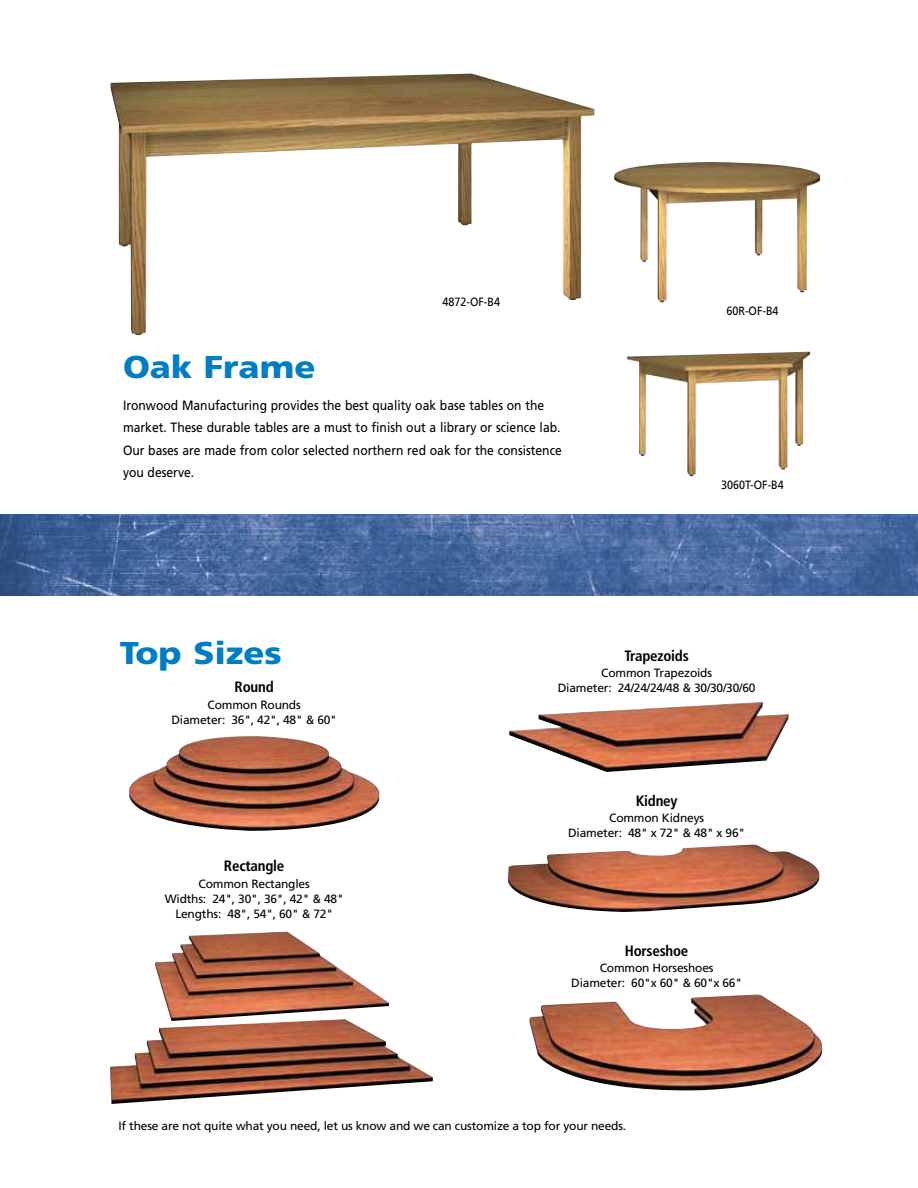
<style>
.page{position:relative;width:918px;height:1188px;background:#fff}
.page>*{position:absolute;margin:0;border:0;box-sizing:border-box;transform-origin:0 0}
.t1{font:900 31.5px "Frutiger";color:#007dc3;scale:1.1 1}
.t2{font:700 condensed 15px "Frutiger";letter-spacing:-.015em;color:#000}
.t3{font:13.5px/22.5px "Frutiger";color:#000;scale:.9 1}
.t4{font:12px/15px "Frutiger";letter-spacing:-.015em;color:#000;text-align:center}
.t5{font:12px "Frutiger";letter-spacing:-.015em;color:#000;scale:.9 1}
</style>
<div class="page">
<img style="left:111px;top:74px;width:483px;height:261px">
<img style="left:129px;top:736px;width:251px;height:95px">
<img style="left:508px;top:845px;width:312px;height:67px">
<img style="left:509px;top:702px;width:280px;height:70px">
<img style="left:155px;top:932px;width:234px;height:87px">
<img style="left:110px;top:1019px;width:323px;height:85px">
<img style="left:530px;top:994px;width:292px;height:96px">
<img style="left:0;top:515px;width:918px;height:81px">
<img style="left:627px;top:352px;width:183px;height:124px">
<img style="left:614px;top:162px;width:206px;height:141px">
<p class="t5" style="left:442px;top:295px;width:66px">4872-OF-B4</p>
<h1 class="t1" style="left:123px;top:348px;width:177px">Oak Frame</h1>
<p class="t3" style="left:123px;top:393px;width:489px">Ironwood Manufacturing provides the best quality oak base tables on the market. These durable tables are a must to finish out a library or science lab.<br>Our bases are made from color selected northern red oak for the consistence you deserve.</p>
<p class="t5" style="left:726px;top:303px;width:60px">60R-OF-B4</p>
<p class="t5" style="left:721px;top:478px;width:71px">3060T-OF-B4</p>
<h1 class="t1" style="left:120px;top:634px;width:149px">Top Sizes</h1>
<p class="t2" style="left:235px;top:678px;width:41px">Round</p>
<p class="t4" style="left:171px;top:697px;width:167px">Common Rounds<br>Diameter: 36", 42", 48" &amp; 60"</p>
<p class="t2" style="left:224px;top:857px;width:62px">Rectangle</p>
<p class="t4" style="left:165px;top:876px;width:181px">Common Rectangles<br>Widths: 24", 30", 36", 42" &amp; 48"<br>Lengths: 48", 54", 60" &amp; 72"</p>
<p class="t2" style="left:625px;top:647px;width:66px">Trapezoids</p>
<p class="t4" style="left:558px;top:666px;width:199px">Common Trapezoids<br>Diameter: 24/24/24/48 &amp; 30/30/30/60</p>
<p class="t2" style="left:636px;top:792px;width:43px">Kidney</p>
<p class="t4" style="left:568px;top:810px;width:179px">Common Kidneys<br>Diameter: 48" x 72" &amp; 48" x 96"</p>
<p class="t2" style="left:625px;top:942px;width:65px">Horseshoe</p>
<p class="t4" style="left:571px;top:961px;width:172px">Common Horseshoes<br>Diameter: 60"x 60" &amp; 60"x 66"</p>
<p class="t4" style="left:118px;top:1118px;width:509px">If these are not quite what you need, let us know and we can customize a top for your needs.</p>
</div>
